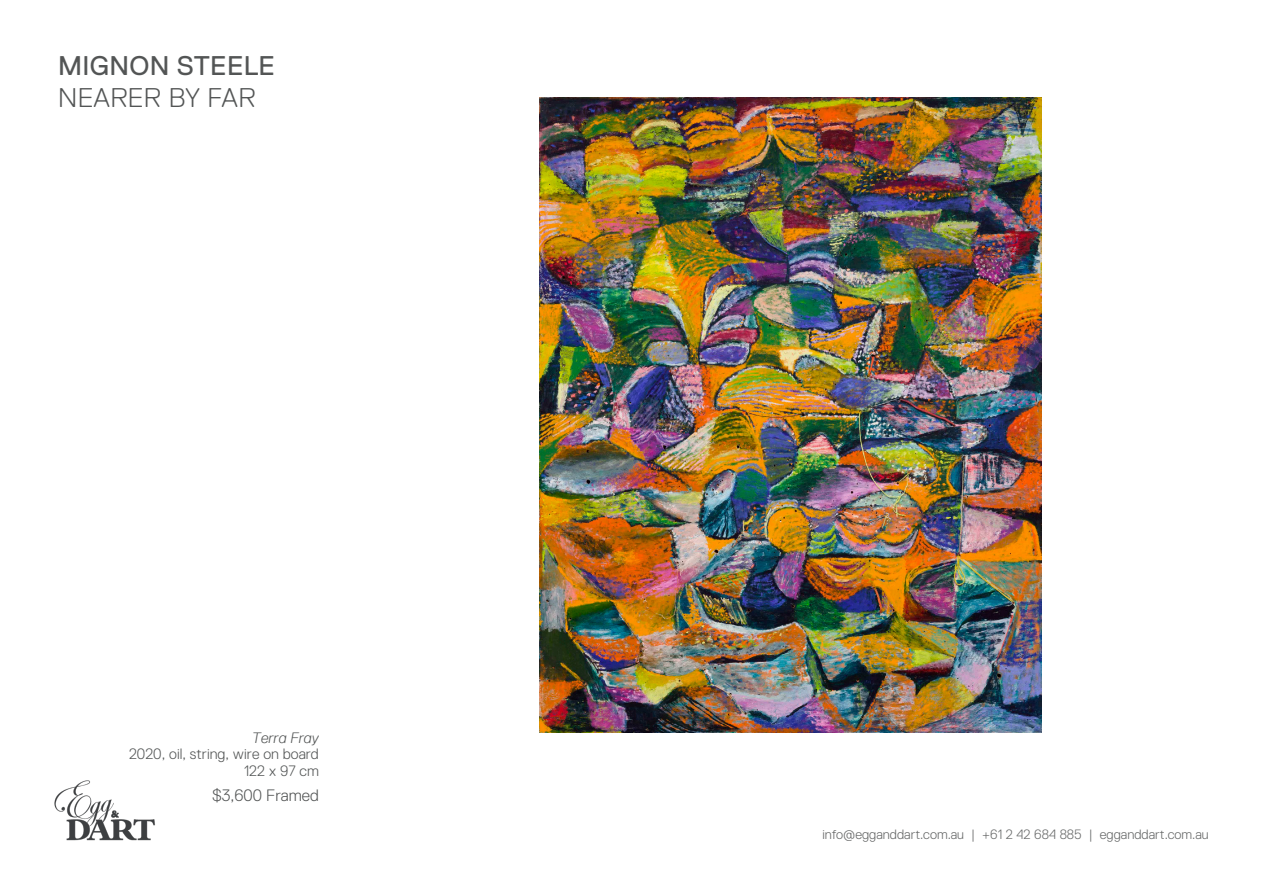
<style>
.page{position:relative;width:1263px;height:893px;background:#fff}
.page>*{position:absolute;margin:0;border:0;box-sizing:border-box;transform-origin:0 0}
.t1{font:27px "Replica";letter-spacing:.01em;color:#535555}
.t2{font:300 27px "Replica";letter-spacing:.01em;color:#535555}
.image_price{font:300 16.5px "Replica";color:#535555}
.image_price-2{font:300 15px/16.5px "Replica";color:#535555;text-align:right}
.t3{font:300 13.5px "Replica";color:#666868}
.s1{font-style:italic}
</style>
<div class="page">
<img style="left:54px;top:780px;width:101px;height:61px">
<img style="left:540px;top:97px;width:502px;height:635px">
<h1 class="t1" style="left:58px;top:51px;width:218px">MIGNON STEELE</h1>
<h1 class="t2" style="left:58px;top:82px;width:199px">NEARER BY FAR</h1>
<p class="image_price-2" style="left:129px;top:729px;width:191px"><span class="s1">Terra Fray<br></span>2020, oil, string, wire on board<br>122 x 97 cm</p>
<p class="image_price" style="left:212px;top:786px;width:108px">$3,600 Framed</p>
<p class="t3" style="left:822px;top:827px;width:388px">info@egganddart.com.au | +61 2 42 684 885 | egganddart.com.au</p>
</div>
